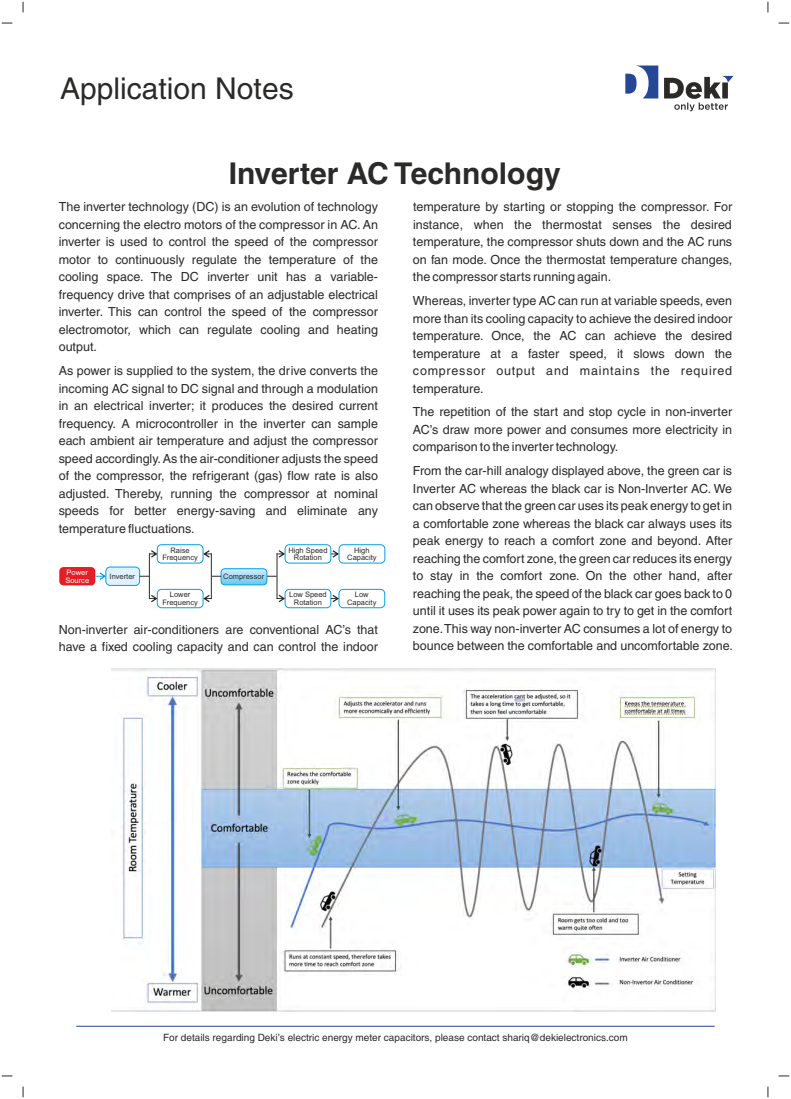
<style>
.page{position:relative;width:791px;height:1099px;background:#fff}
.page>*{position:absolute;margin:0;border:0;box-sizing:border-box;transform-origin:0 0}
.t1{font:700 30px "Helvetica CE";color:#2b2a29}
.t2{font:30px "Helvetica CE";color:#2b2a29}
.t3{font:12.5px/17.5px "Helvetica CE";color:#2b2a29;text-align:justify}
.t4{font:10px "Helvetica";color:#2b2a29}
.t5{font:7.5px/7.5px "Arial";color:#2b2a29;text-align:center}
.t6{font:7.5px/7.5px "Arial";color:#fefefe}
</style>
<div class="page">
<hr style="left:76px;top:1025px;width:638px;height:1px;background:#264796">
<svg style="left:625px;top:65px;width:108px;height:46px"></svg>
<svg style="left:331px;top:550px;width:8px;height:7px"></svg>
<svg style="left:221px;top:568px;width:46px;height:17px"></svg>
<div style="left:221px;top:568px;width:46px;height:17px;border:1px solid #00a0e3;border-radius:4px"></div>
<div style="left:106px;top:567px;width:34px;height:18px;background:#dff1fd;border:1px solid #00a0e3;border-radius:4px"></div>
<div style="left:285px;top:544px;width:46px;height:19px;border:1px solid #00a0e3;border-radius:4px"></div>
<div style="left:339px;top:544px;width:46px;height:19px;border:1px solid #00a0e3;border-radius:4px"></div>
<div style="left:285px;top:589px;width:46px;height:19px;border:1px solid #00a0e3;border-radius:4px"></div>
<div style="left:338px;top:589px;width:46px;height:19px;border:1px solid #00a0e3;border-radius:4px"></div>
<div style="left:59px;top:567px;width:36px;height:18px;background:#e31e24;border-radius:4px"></div>
<svg style="left:96px;top:572px;width:10px;height:8px"></svg>
<div style="left:157px;top:544px;width:46px;height:19px;border:1px solid #00a0e3;border-radius:4px"></div>
<div style="left:157px;top:589px;width:46px;height:19px;border:1px solid #00a0e3;border-radius:4px"></div>
<svg style="left:150px;top:550px;width:7px;height:7px"></svg>
<svg style="left:149px;top:594px;width:8px;height:8px"></svg>
<hr style="left:149px;top:553px;width:1px;height:46px;background:#2b2a29">
<svg style="left:203px;top:550px;width:8px;height:7px"></svg>
<svg style="left:203px;top:594px;width:8px;height:8px"></svg>
<hr style="left:211px;top:553px;width:1px;height:46px;background:#2b2a29">
<svg style="left:277px;top:550px;width:8px;height:7px"></svg>
<svg style="left:277px;top:594px;width:8px;height:8px"></svg>
<hr style="left:276px;top:553px;width:1px;height:46px;background:#2b2a29">
<svg style="left:330px;top:594px;width:9px;height:8px"></svg>
<img style="left:111px;top:668px;width:603px;height:343px">
<h1 class="t2" style="left:60px;top:75px;width:235px">Application Notes</h1>
<h1 class="t1" style="left:229px;top:160px;width:333px">Inverter AC Technology</h1>
<p class="t3" style="left:59px;top:199px;width:320px">The inverter technology (DC) is an evolution of technology concerning the electro motors of the compressor in AC. An inverter is used to control the speed of the compressor motor to continuously regulate the temperature of the cooling space. The DC inverter unit has a variable&shy;frequency drive that comprises of an adjustable electrical inverter. This can control the speed of the compressor electromotor, which can regulate cooling and heating output.</p>
<p class="t3" style="left:59px;top:363px;width:320px">As power is supplied to the system, the drive converts the incoming AC signal to DC signal and through a modulation in an electrical inverter; it produces the desired current frequency. A microcontroller in the inverter can sample each ambient air temperature and adjust the compressor speed accordingly. As the air-conditioner adjusts the speed of the compressor, the refrigerant (gas) flow rate is also adjusted. Thereby, running the compressor at nominal speeds for better energy-saving and eliminate any temperature fluctuations.</p>
<p class="t6" style="left:65px;top:569px;width:25px">Power<br>Source</p>
<p class="t5" style="left:162px;top:547px;width:37px">Raise<br>Frequency</p>
<p class="t5" style="left:162px;top:591px;width:37px">Lower<br>Frequency</p>
<p class="t5" style="left:109px;top:573px;width:27px">Inverter</p>
<p class="t5" style="left:223px;top:573px;width:42px">Compressor</p>
<p class="t5" style="left:288px;top:547px;width:41px">High Speed<br>Rotation</p>
<p class="t5" style="left:347px;top:547px;width:31px">High<br>Capacity</p>
<p class="t5" style="left:289px;top:591px;width:39px">Low Speed<br>Rotation</p>
<p class="t5" style="left:347px;top:591px;width:31px">Low<br>Capacity</p>
<p class="t3" style="left:59px;top:621px;width:320px">Non-inverter air-conditioners are conventional AC’s that have a fixed cooling capacity and can control the indoor</p>
<p class="t3" style="left:413px;top:199px;width:320px">temperature by starting or stopping the compressor. For instance, when the thermostat senses the desired temperature, the compressor shuts down and the AC runs on fan mode. Once the thermostat temperature changes, the compressor starts running again.</p>
<p class="t3" style="left:413px;top:293px;width:320px">Whereas, inverter type AC can run at variable speeds, even more than its cooling capacity to achieve the desired indoor temperature. Once, the AC can achieve the desired temperature at a faster speed, it slows down the compressor output and maintains the required temperature.</p>
<p class="t3" style="left:413px;top:404px;width:320px">The repetition of the start and stop cycle in non-inverter AC’s draw more power and consumes more electricity in comparison to the inverter technology.</p>
<p class="t3" style="left:413px;top:463px;width:321px">From the car-hill analogy displayed above, the green car is Inverter AC whereas the black car is Non-Inverter AC. We can observe that the green car uses its peak energy to get in a comfortable zone whereas the black car always uses its peak energy to reach a comfort zone and beyond. After reaching the comfort zone, the green car reduces its energy to stay in the comfort zone. On the other hand, after reaching the peak, the speed of the black car goes back to 0 until it uses its peak power again to try to get in the comfort zone. This way non-inverter AC consumes a lot of energy to bounce between the comfortable and uncomfortable zone.</p>
<p class="t4" style="left:163px;top:1033px;width:466px">For details regarding Deki’s electric energy meter capacitors, please contact shariq@dekielectronics.com</p>
</div>
